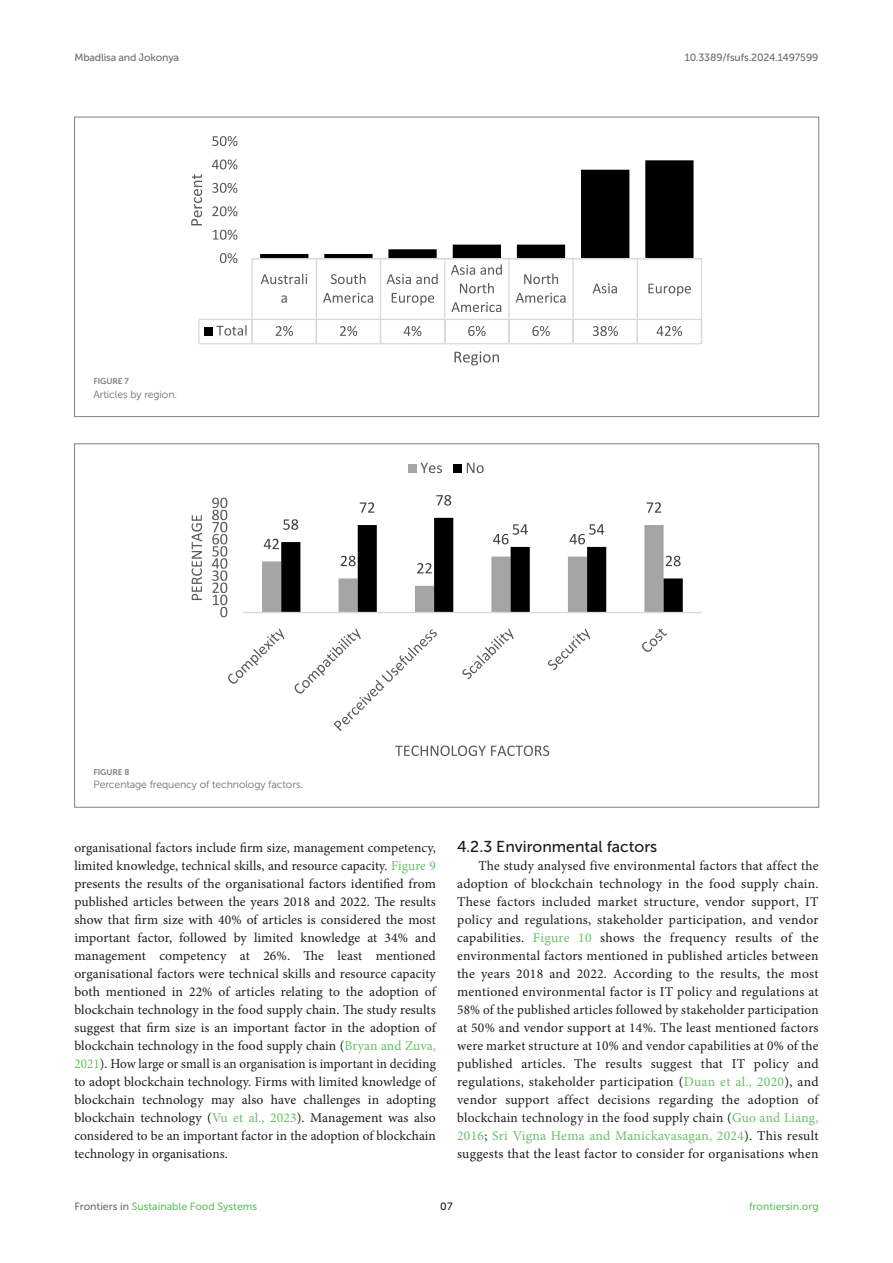
<style>
.page{position:relative;width:893px;height:1263px;background:#fff}
.page>*{position:absolute;margin:0;border:0;box-sizing:border-box;transform-origin:0 0}
.HEAD_3{font:15.75px "Museo Sans 500";color:#1b1c1b}
.TEXT{font:13.5px/18px "Minion Pro";letter-spacing:.01em;color:#1b1c1b;text-align:justify}
.FIG_LEG{font:10.5px "Museo Sans 300";letter-spacing:-.01em;color:#706f70}
.t1{font:10.5px "Museo Sans 500";color:#65c161}
.t2{font:10.5px "Museo Sans 500";letter-spacing:-.015em;color:#706f70}
.t3{font:10.5px "Museo Sans 500";color:#1b1c1b}
.FIG_HD{font:8.25px "Museo Sans 700";letter-spacing:-.01em;color:#7e7f7f}
.s1{color:#65c161}
.s2{color:#706f70}
</style>
<div class="page">
<hr style="left:252px;top:258px;width:449px;height:1px;background:#d9d9d9">
<hr style="left:701px;top:259px;width:1px;height:60px;background:#d9d9d9">
<hr style="left:637px;top:259px;width:1px;height:60px;background:#d9d9d9">
<hr style="left:572px;top:259px;width:2px;height:60px;background:#d9d9d9">
<hr style="left:508px;top:259px;width:2px;height:60px;background:#d9d9d9">
<hr style="left:444px;top:259px;width:1px;height:60px;background:#d9d9d9">
<hr style="left:380px;top:259px;width:1px;height:60px;background:#d9d9d9">
<hr style="left:316px;top:259px;width:1px;height:60px;background:#d9d9d9">
<hr style="left:252px;top:259px;width:1px;height:60px;background:#d9d9d9">
<svg style="left:260px;top:160px;width:434px;height:152px"></svg>
<hr style="left:199px;top:319px;width:502px;height:1px;background:#d9d9d9">
<hr style="left:198px;top:319px;width:2px;height:25px;background:#d9d9d9">
<hr style="left:199px;top:343px;width:502px;height:1px;background:#d9d9d9">
<svg style="left:701px;top:319px;width:1px;height:25px"></svg>
<svg style="left:637px;top:320px;width:1px;height:23px"></svg>
<hr style="left:572px;top:319px;width:2px;height:25px;background:#d9d9d9">
<hr style="left:508px;top:319px;width:2px;height:25px;background:#d9d9d9">
<svg style="left:444px;top:320px;width:1px;height:23px"></svg>
<svg style="left:380px;top:320px;width:1px;height:23px"></svg>
<svg style="left:316px;top:320px;width:1px;height:23px"></svg>
<div style="left:204px;top:327px;width:9px;height:8px;background:#000"></div>
<svg style="left:216px;top:320px;width:37px;height:23px"></svg>
<svg style="left:657px;top:326px;width:25px;height:10px"></svg>
<svg style="left:593px;top:326px;width:25px;height:10px"></svg>
<svg style="left:532px;top:326px;width:18px;height:10px"></svg>
<svg style="left:468px;top:326px;width:18px;height:10px"></svg>
<svg style="left:404px;top:326px;width:17px;height:10px"></svg>
<svg style="left:340px;top:326px;width:17px;height:10px"></svg>
<svg style="left:276px;top:326px;width:17px;height:10px"></svg>
<svg style="left:220px;top:253px;width:17px;height:10px"></svg>
<svg style="left:213px;top:230px;width:24px;height:10px"></svg>
<svg style="left:212px;top:206px;width:25px;height:10px"></svg>
<svg style="left:212px;top:183px;width:25px;height:10px"></svg>
<svg style="left:212px;top:159px;width:25px;height:11px"></svg>
<svg style="left:212px;top:136px;width:25px;height:10px"></svg>
<svg style="left:191px;top:174px;width:11px;height:51px"></svg>
<svg style="left:454px;top:351px;width:45px;height:14px"></svg>
<hr style="left:243px;top:612px;width:459px;height:1px;background:#d9d9d9">
<svg style="left:262px;top:495px;width:421px;height:117px"></svg>
<svg style="left:212px;top:498px;width:15px;height:119px"></svg>
<svg style="left:228px;top:629px;width:56px;height:55px"></svg>
<svg style="left:295px;top:629px;width:142px;height:102px"></svg>
<svg style="left:462px;top:629px;width:52px;height:50px"></svg>
<svg style="left:548px;top:629px;width:42px;height:41px"></svg>
<svg style="left:642px;top:629px;width:25px;height:23px"></svg>
<svg style="left:192px;top:515px;width:10px;height:85px"></svg>
<svg style="left:395px;top:745px;width:154px;height:11px"></svg>
<div style="left:408px;top:464px;width:9px;height:9px;background:#a5a5a5"></div>
<svg style="left:421px;top:463px;width:21px;height:10px"></svg>
<div style="left:453px;top:464px;width:9px;height:9px;background:#000"></div>
<svg style="left:467px;top:463px;width:17px;height:10px"></svg>
<p class="t2" style="left:74px;top:51px;width:106px">Mbadlisa and Jokonya</p>
<p class="t2" style="left:685px;top:51px;width:135px">10.3389/fsufs.2024.1497599</p>
<p class="FIG_HD" style="left:94px;top:377px;width:37px">FIGURE 7</p>
<p class="FIG_LEG" style="left:94px;top:388px;width:85px">Articles by region.</p>
<p class="FIG_HD" style="left:94px;top:767px;width:37px">FIGURE 8</p>
<p class="FIG_LEG" style="left:94px;top:779px;width:211px">Percentage frequency of technology factors.</p>
<p class="TEXT" style="left:74px;top:839px;width:363px">organisational factors include firm size, management competency, limited knowledge, technical skills, and resource capacity. <span class="s1">Figure 9 </span>presents the results of the organisational factors identified from published articles between the years 2018 and 2022. The results show that firm size with 40% of articles is considered the most important factor, followed by limited knowledge at 34% and management competency at 26%. The least mentioned organisational factors were technical skills and resource capacity both mentioned in 22% of articles relating to the adoption of blockchain technology in the food supply chain. The study results suggest that firm size is an important factor in the adoption of blockchain technology in the food supply chain (<span class="s1">Bryan and Zuva, 2021</span>). How large or small is an organisation is important in deciding to adopt blockchain technology. Firms with limited knowledge of blockchain technology may also have challenges in adopting blockchain technology (<span class="s1">Vu et al., 2023</span>). Management was also considered to be an important factor in the adoption of blockchain technology in organisations.</p>
<p class="HEAD_3" style="left:457px;top:838px;width:202px">4.2.3 Environmental factors</p>
<p class="TEXT" style="left:457px;top:857px;width:363px;text-indent:21px">The study analysed five environmental factors that affect the adoption of blockchain technology in the food supply chain.<br>These factors included market structure, vendor support, IT policy and regulations, stakeholder participation, and vendor capabilities. <span class="s1">Figure 10</span> shows the frequency results of the environmental factors mentioned in published articles between the years 2018 and 2022. According to the results, the most mentioned environmental factor is IT policy and regulations at 58% of the published articles followed by stakeholder participation at 50% and vendor support at 14%. The least mentioned factors were market structure at 10% and vendor capabilities at 0% of the published articles. The results suggest that IT policy and regulations, stakeholder participation (<span class="s1">Duan et al., 2020</span>), and vendor support affect decisions regarding the adoption of blockchain technology in the food supply chain (<span class="s1">Guo and Liang, 2016</span>; <span class="s1">Sri Vigna Hema and Manickavasagan, 2024</span>). This result suggests that the least factor to consider for organisations when</p>
<p class="t1" style="left:74px;top:1200px;width:184px"><span class="s2">Frontiers in</span> Sustainable Food Systems</p>
<p class="t3" style="left:440px;top:1200px;width:14px">07</p>
<p class="t1" style="left:749px;top:1200px;width:71px">frontiersin.org</p>
</div>
